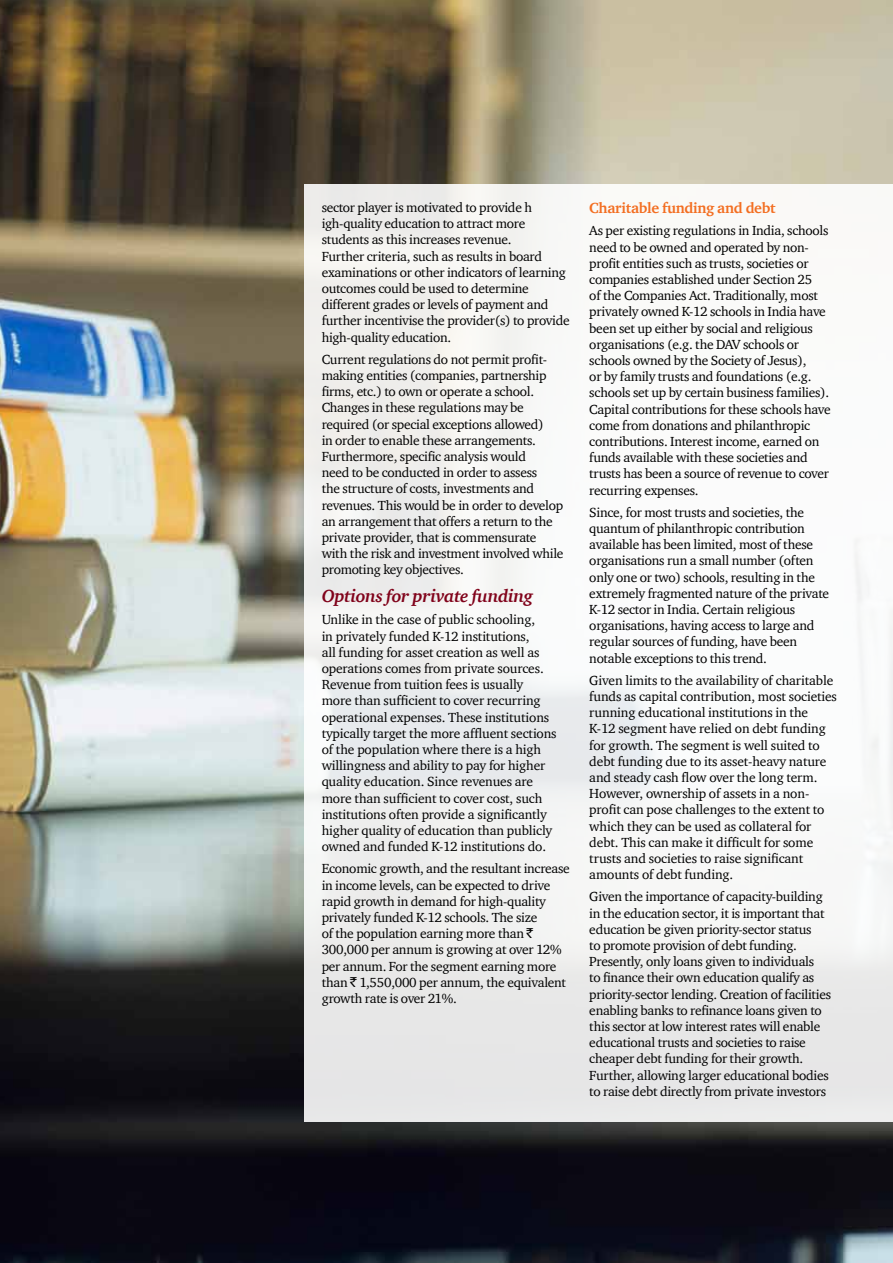
<style>
.page{position:relative;width:893px;height:1263px;background:#fff}
.page>*{position:absolute;margin:0;border:0;box-sizing:border-box;transform-origin:0 0}
.t1{font:italic 700 18px "ITC Charter Com";letter-spacing:-.02em;color:#80021a}
.t2{font:700 15px "ITC Charter Com";letter-spacing:-.02em;color:#f36e21}
.t3{font:13.5px/16.2px "ITC Charter Com";letter-spacing:-.02em;color:#000}
.s1{font-family:"Rupee Foradian"}
</style>
<div class="page">
<img style="left:0;top:0;width:893px;height:1263px">
<div style="left:304px;top:184px;width:589px;height:937px;background:linear-gradient(to bottom,#fbfbf9,#ebecec)"></div>
<p class="t3" style="left:322px;top:199px;width:250px">sector player is motivated to provide h igh-quality education to attract more students as this increases revenue.<br>Further criteria, such as results in board examinations or other indicators of learning outcomes could be used to determine different grades or levels of payment and further incentivise the provider(s) to provide high-quality education.</p>
<p class="t3" style="left:322px;top:351px;width:243px">Current regulations do not permit profit&shy;making entities (companies, partnership firms, etc.) to own or operate a school.<br>Changes in these regulations may be required (or special exceptions allowed)<br>in order to enable these arrangements.<br>Furthermore, specific analysis would<br>need to be conducted in order to assess<br>the structure of costs, investments and revenues. This would be in order to develop an arrangement that offers a return to the private provider, that is commensurate with the risk and investment involved while promoting key objectives.</p>
<h1 class="t1" style="left:322px;top:585px;width:213px">Options for private funding</h1>
<p class="t3" style="left:322px;top:611px;width:237px">Unlike in the case of public schooling,<br>in privately funded K-12 institutions,<br>all funding for asset creation as well as operations comes from private sources.<br>Revenue from tuition fees is usually<br>more than sufficient to cover recurring operational expenses. These institutions typically target the more affluent sections of the population where there is a high willingness and ability to pay for higher quality education. Since revenues are more than sufficient to cover cost, such institutions often provide a significantly higher quality of education than publicly owned and funded K-12 institutions do.</p>
<p class="t3" style="left:322px;top:860px;width:250px">Economic growth, and the resultant increase in income levels, can be expected to drive rapid growth in demand for high-quality privately funded K-12 schools. The size<br>of the population earning more than <span class="s1">` </span>300,000 per annum is growing at over 12% per annum. For the segment earning more than <span class="s1">`</span> 1,550,000 per annum, the equivalent growth rate is over 21%.</p>
<p class="t2" style="left:589px;top:199px;width:188px">Charitable funding and debt</p>
<p class="t3" style="left:589px;top:222px;width:243px">As per existing regulations in India, schools need to be owned and operated by non&shy;profit entities such as trusts, societies or companies established under Section 25<br>of the Companies Act. Traditionally, most privately owned K-12 schools in India have been set up either by social and religious organisations (e.g. the DAV schools or schools owned by the Society of Jesus),<br>or by family trusts and foundations (e.g. schools set up by certain business families).<br>Capital contributions for these schools have come from donations and philanthropic contributions. Interest income, earned on funds available with these societies and trusts has been a source of revenue to cover recurring expenses.</p>
<p class="t3" style="left:589px;top:504px;width:241px">Since, for most trusts and societies, the quantum of philanthropic contribution available has been limited, most of these organisations run a small number (often only one or two) schools, resulting in the extremely fragmented nature of the private K-12 sector in India. Certain religious organisations, having access to large and regular sources of funding, have been notable exceptions to this trend.</p>
<p class="t3" style="left:589px;top:672px;width:249px">Given limits to the availability of charitable funds as capital contribution, most societies running educational institutions in the K-12 segment have relied on debt funding for growth. The segment is well suited to debt funding due to its asset-heavy nature and steady cash flow over the long term.<br>However, ownership of assets in a non&shy;profit can pose challenges to the extent to which they can be used as collateral for debt. This can make it difficult for some trusts and societies to raise significant amounts of debt funding.</p>
<p class="t3" style="left:589px;top:888px;width:243px">Given the importance of capacity-building in the education sector, it is important that education be given priority-sector status<br>to promote provision of debt funding.<br>Presently, only loans given to individuals<br>to finance their own education qualify as priority-sector lending. Creation of facilities enabling banks to refinance loans given to this sector at low interest rates will enable educational trusts and societies to raise cheaper debt funding for their growth.<br>Further, allowing larger educational bodies to raise debt directly from private investors</p>
</div>
